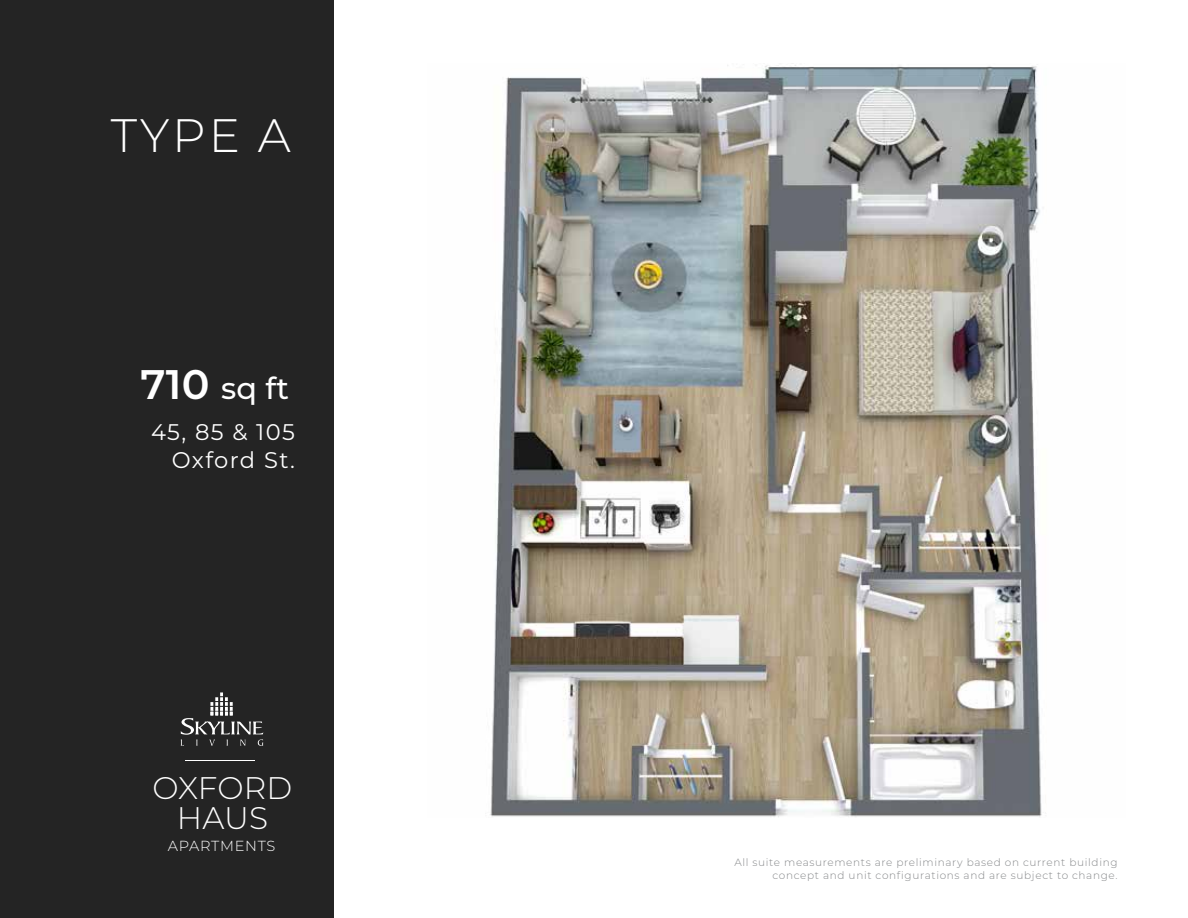
<style>
.page{position:relative;width:1188px;height:918px;background:#fff}
.page>*{position:absolute;margin:0;border:0;box-sizing:border-box;transform-origin:0 0}
.t1{font:300 46.8px "Montserrat";color:#fff}
.t2{font:300 31.2px/30px "Montserrat";letter-spacing:.005em;color:#fff;text-align:center}
.t3{font:500 30.3px "Montserrat";color:#fff}
.t4{font:22.65px/27.9px "Montserrat";letter-spacing:.06em;color:#fff;text-align:right}
.t5{font:300 14.55px "Montserrat";letter-spacing:.05em;color:#fff}
.t6{font:300 10.5px/12.6px "Montserrat";letter-spacing:.06em;color:#87898b;text-align:right}
.s1{font-weight:600;font-size:41.25px}
</style>
<div class="page">
<div style="left:0;top:0;width:334px;height:918px;background:#242424"></div>
<img style="left:490px;top:65px;width:552px;height:752px">
<hr style="left:185px;top:760px;width:69px;height:1px;background:#fff">
<svg style="left:181px;top:692px;width:82px;height:54px"></svg>
<h1 class="t1" style="left:111px;top:103px;width:182px">TYPE A</h1>
<h3 class="t3" style="left:141px;top:367px;width:150px"><span class="s1">710</span> sq ft</h3>
<h3 class="t4" style="left:151px;top:418px;width:145px">45, 85 &amp; 105<br>Oxford St.</h3>
<h2 class="t2" style="left:153px;top:772px;width:141px">OXFORD<br>HAUS</h2>
<h3 class="t5" style="left:168px;top:836px;width:109px">APARTMENTS</h3>
<p class="t6" style="left:734px;top:856px;width:385px">All suite measurements are preliminary based on current building concept and unit configurations and are subject to change.</p>
</div>
